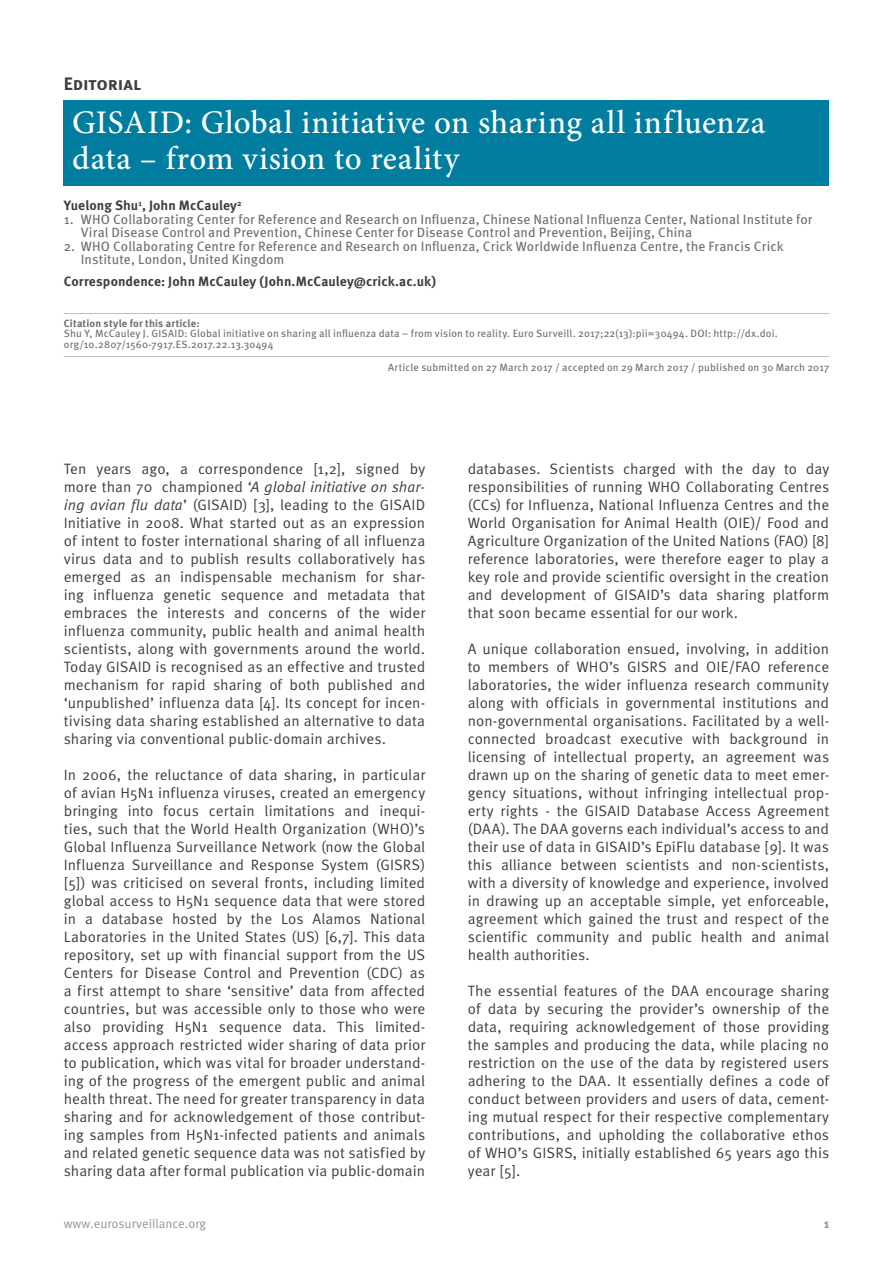
<style>
.page{position:relative;width:893px;height:1263px;background:#fff}
.page>*{position:absolute;margin:0;border:0;box-sizing:border-box;transform-origin:0 0}
.t1{font:500 33px/36px "Minion Pro";letter-spacing:.015em;color:#fff}
.t2{font:700 18px "Meta Pro";letter-spacing:-.005em;color:#3e3e3f}
.t3{font:15px/18px "Meta Pro";color:#3e3e3f;text-align:justify}
.t4{font:13.5px/13.5px "Meta Pro";letter-spacing:.005em;color:#6c6d70}
.t5{font:700 13.5px "Meta Pro";letter-spacing:.005em;color:#3e3e3f}
.t6{font:12.75px "Meta Pro";color:#939598}
.t7{font:700 12.75px "Meta Pro";color:#939598}
.t8{font:10.5px/10.5px "Meta Pro";letter-spacing:.015em;color:#6c6d70}
.t9{font:700 10.5px "Meta Pro";letter-spacing:.015em;color:#6c6d70}
.s1{font-style:italic}
</style>
<div class="page">
<hr style="left:64px;top:313px;width:765px;height:1px;background:#bcbdc0">
<hr style="left:64px;top:356px;width:765px;height:1px;background:#bcbdc0">
<div style="left:64px;top:100px;width:765px;height:86px;background:#007d9f"></div>
<p class="t2" style="left:64px;top:72px;width:79px">Editorial</p>
<h1 class="t1" style="left:72px;top:104px;width:695px">GISAID: Global initiative on sharing all influenza data – from vision to reality</h1>
<p class="t5" style="left:64px;top:197px;width:179px">Yuelong Shu<sup>1</sup>, John McCauley<sup>2</sup></p>
<p class="t4" style="left:81px;top:213px;width:733px;text-indent:-17px">1. WHO Collaborating Center for Reference and Research on Influenza, Chinese National Influenza Center, National Institute for<br>Viral Disease Control and Prevention, Chinese Center for Disease Control and Prevention, Beijing, China</p>
<p class="t4" style="left:81px;top:240px;width:704px;text-indent:-17px">2. WHO Collaborating Centre for Reference and Research on Influenza, Crick Worldwide Influenza Centre, the Francis Crick<br>Institute, London, United Kingdom</p>
<p class="t5" style="left:64px;top:273px;width:374px">Correspondence: John McCauley (John.McCauley@crick.ac.uk)</p>
<p class="t9" style="left:64px;top:316px;width:137px">Citation style for this article:</p>
<p class="t8" style="left:64px;top:329px;width:715px">Shu Y, McCauley J. GISAID: Global initiative on sharing all influenza data – from vision to reality. Euro Surveill. 2017;22(13):pii=30494. DOI: http://dx.doi. org/10.2807/1560-7917.ES.2017.22.13.30494</p>
<p class="t8" style="left:388px;top:362px;width:443px">Article submitted on 27 March 2017 / accepted on 29 March 2017 / published on 30 March 2017</p>
<p class="t3" style="left:64px;top:460px;width:363px">Ten years ago, a correspondence [1,2], signed by more than 70 championed ‘<span class="s1">A global initiative on shar&shy;ing avian flu data</span>’ (GISAID) [3], leading to the GISAID Initiative in 2008. What started out as an expression of intent to foster international sharing of all influenza virus data and to publish results collaboratively has emerged as an indispensable mechanism for shar&shy;ing influenza genetic sequence and metadata that embraces the interests and concerns of the wider influenza community, public health and animal health scientists, along with governments around the world.<br>Today GISAID is recognised as an effective and trusted mechanism for rapid sharing of both published and ‘unpublished’ influenza data [4]. Its concept for incen&shy;tivising data sharing established an alternative to data sharing via conventional public-domain archives.</p>
<p class="t3" style="left:64px;top:766px;width:363px">In 2006, the reluctance of data sharing, in particular of avian H5N1 influenza viruses, created an emergency bringing into focus certain limitations and inequi&shy;ties, such that the World Health Organization (WHO)’s Global Influenza Surveillance Network (now the Global Influenza Surveillance and Response System (GISRS) [5]) was criticised on several fronts, including limited global access to H5N1 sequence data that were stored in a database hosted by the Los Alamos National Laboratories in the United States (US) [6,7]. This data repository, set up with financial support from the US Centers for Disease Control and Prevention (CDC) as a first attempt to share ‘sensitive’ data from affected countries, but was accessible only to those who were also providing H5N1 sequence data. This limited&shy;access approach restricted wider sharing of data prior to publication, which was vital for broader understand&shy;ing of the progress of the emergent public and animal health threat. The need for greater transparency in data sharing and for acknowledgement of those contribut&shy;ing samples from H5N1-infected patients and animals and related genetic sequence data was not satisfied by sharing data after formal publication via public-domain</p>
<p class="t3" style="left:468px;top:460px;width:363px">databases. Scientists charged with the day to day responsibilities of running WHO Collaborating Centres (CCs) for Influenza, National Influenza Centres and the World Organisation for Animal Health (OIE)/ Food and Agriculture Organization of the United Nations (FAO) [8] reference laboratories, were therefore eager to play a key role and provide scientific oversight in the creation and development of GISAID’s data sharing platform that soon became essential for our work.</p>
<p class="t3" style="left:468px;top:640px;width:363px">A unique collaboration ensued, involving, in addition to members of WHO’s GISRS and OIE/FAO reference laboratories, the wider influenza research community along with officials in governmental institutions and non-governmental organisations. Facilitated by a well&shy;connected broadcast executive with background in licensing of intellectual property, an agreement was drawn up on the sharing of genetic data to meet emer&shy;gency situations, without infringing intellectual prop&shy;erty rights - the GISAID Database Access Agreement (DAA). The DAA governs each individual’s access to and their use of data in GISAID’s EpiFlu database [9]. It was this alliance between scientists and non-scientists, with a diversity of knowledge and experience, involved in drawing up an acceptable simple, yet enforceable, agreement which gained the trust and respect of the scientific community and public health and animal health authorities.</p>
<p class="t3" style="left:468px;top:982px;width:363px">The essential features of the DAA encourage sharing of data by securing the provider’s ownership of the data, requiring acknowledgement of those providing the samples and producing the data, while placing no restriction on the use of the data by registered users adhering to the DAA. It essentially defines a code of conduct between providers and users of data, cement&shy;ing mutual respect for their respective complementary contributions, and upholding the collaborative ethos of WHO’s GISRS, initially established 65 years ago this year [5].</p>
<p class="t6" style="left:64px;top:1215px;width:144px">www.eurosurveillance.org</p>
<p class="t7" style="left:824px;top:1215px;width:7px">1</p>
</div>
